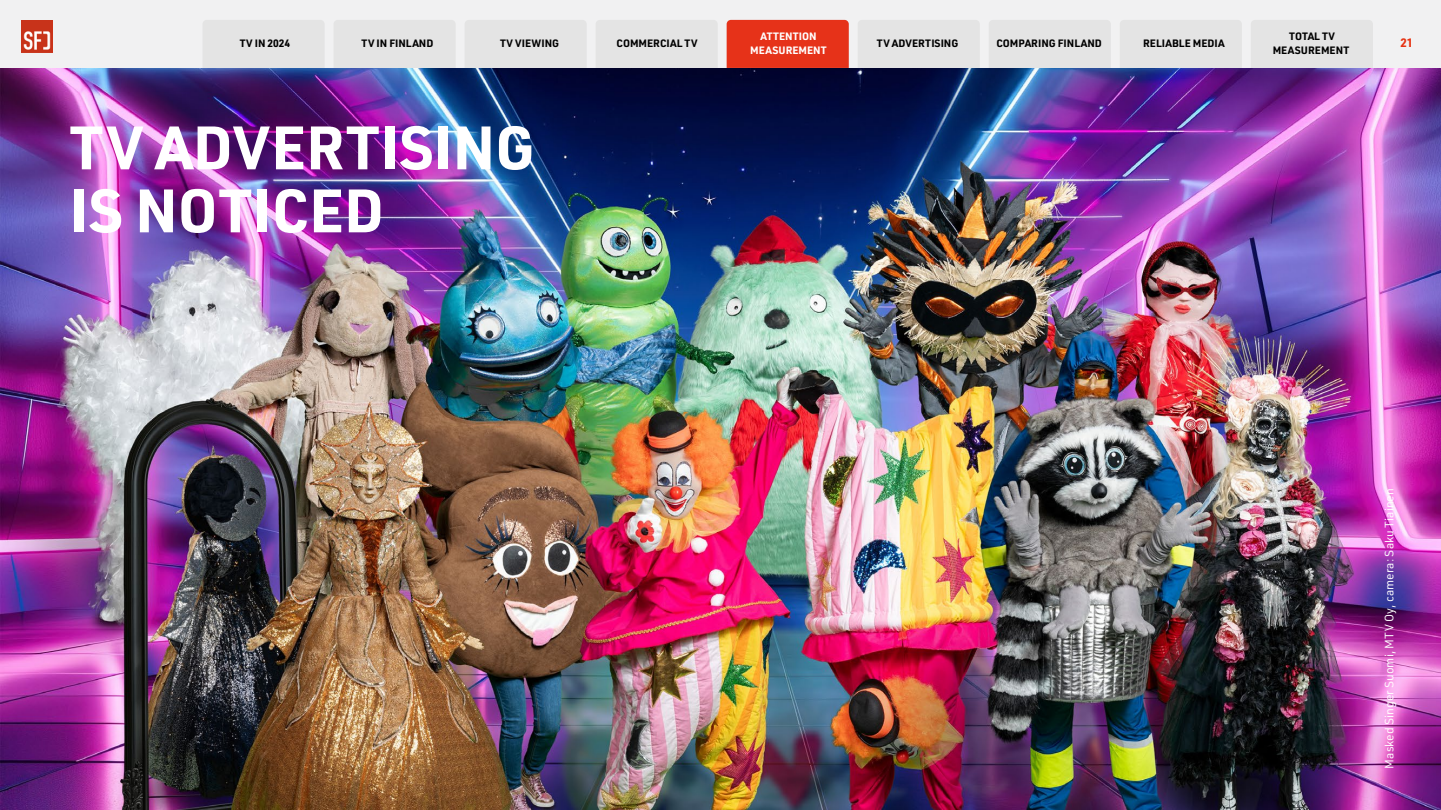
<style>
.page{position:relative;width:1441px;height:810px;background:#fff}
.page>*{position:absolute;margin:0;border:0;box-sizing:border-box;transform-origin:0 0}
.t1{font:700 60px/63px "URWDIN";color:#fff}
.Lähde{font:12px "URWDIN";color:#fff}
.t2{font:700 12px "URWDIN";color:#e63212}
.t3{font:700 10.5px/13.5px "URWDIN";color:#000;text-align:center}
.Lähde-2{font:700 10.5px/13.5px "URWDIN";color:#fff;text-align:center}
</style>
<div class="page">
<div style="left:0;top:0;width:1440px;height:68px;background:#f1f1f2"></div>
<img style="left:0;top:68px;width:1440px;height:742px">
<div style="left:203px;top:20px;width:121px;height:48px;background:#e4e4e4"></div>
<div style="left:334px;top:20px;width:121px;height:48px;background:#e4e4e4"></div>
<div style="left:465px;top:20px;width:121px;height:48px;background:#e4e4e4"></div>
<div style="left:596px;top:20px;width:121px;height:48px;background:#e4e4e4"></div>
<div style="left:858px;top:20px;width:121px;height:48px;background:#e4e4e4"></div>
<div style="left:989px;top:20px;width:121px;height:48px;background:#e4e4e4"></div>
<div style="left:1251px;top:20px;width:121px;height:48px;background:#e4e4e4"></div>
<div style="left:1120px;top:20px;width:121px;height:48px;background:#e4e4e4"></div>
<img style="left:21px;top:21px;width:31px;height:31px">
<div style="left:726px;top:20px;width:122px;height:48px;background:#e63219"></div>
<p class="t3" style="left:240px;top:37px;width:52px">TV IN 2024</p>
<p class="t3" style="left:361px;top:37px;width:73px">TV IN FINLAND</p>
<p class="t3" style="left:500px;top:37px;width:60px">TV VIEWING</p>
<p class="t3" style="left:616px;top:37px;width:83px">COMMERCIAL TV</p>
<p class="t3" style="left:876px;top:37px;width:83px">TV ADVERTISING</p>
<p class="t3" style="left:996px;top:37px;width:107px">COMPARING FINLAND</p>
<p class="t3" style="left:1142px;top:37px;width:83px">RELIABLE MEDIA</p>
<p class="t3" style="left:1272px;top:29px;width:78px">TOTAL TV<br>MEASUREMENT</p>
<p class="t2" style="left:1400px;top:35px;width:14px">21</p>
<p class="Lähde-2" style="left:750px;top:29px;width:78px">ATTENTION<br>MEASUREMENT</p>
<p class="t1" style="left:70px;top:114px;width:466px">TV ADVERTISING<br>IS NOTICED</p>
<p class="Lähde" style="left:1380px;top:769px;width:282px;rotate:-90deg">Masked Singer Suomi, MTV Oy, camera: Saku Tiainen</p>
</div>
